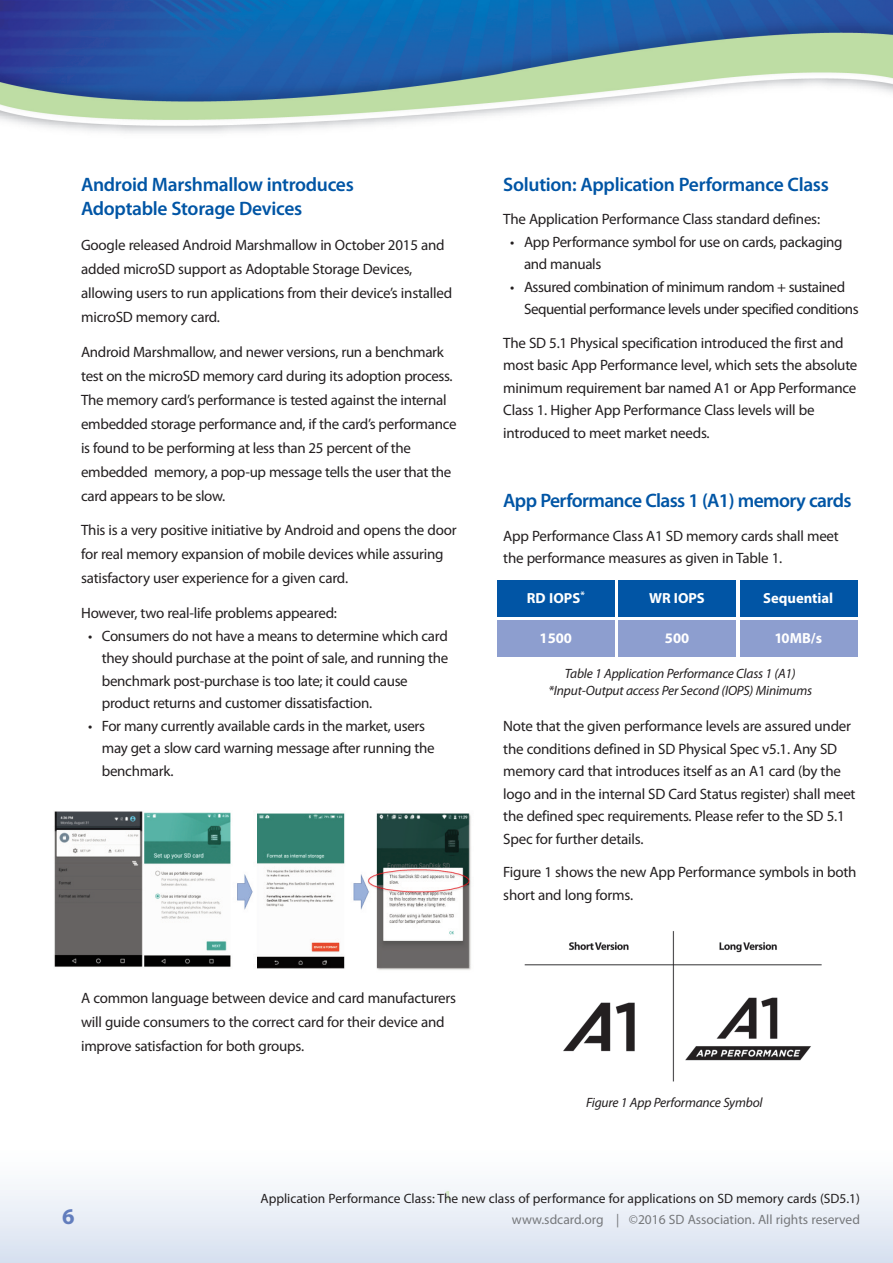
<style>
.page{position:relative;width:893px;height:1263px;background:#fff}
.page>*{position:absolute;margin:0;border:0;box-sizing:border-box;transform-origin:0 0}
.t1{font:700 22.5px "Myriad Pro";color:#627dbd}
.t2{font:600 19.5px/24px "Myriad Pro";letter-spacing:-.015em;color:#0155a5}
.t3{font:15px/22.5px "Myriad Pro";letter-spacing:-.015em;color:#231f20}
.t4{font:700 14.55px "Myriad Pro";color:#fff}
.t5{font:italic 13.5px/16.5px "Myriad Pro";letter-spacing:-.015em;color:#231f20;text-align:center}
.t6{font:13.5px "Myriad Pro";color:#231f20}
.t7{font:13.5px "Myriad Pro";color:#76787b}
</style>
<div class="page">
<img style="left:0;top:0;width:893px;height:1263px">
<div style="left:44px;top:804px;width:432px;height:173px;background:#fff"></div>
<img style="left:54px;top:811px;width:417px;height:159px">
<div style="left:497px;top:580px;width:362px;height:119px;background:#fff"></div>
<div style="left:497px;top:580px;width:118px;height:37px;background:#0155a5"></div>
<div style="left:497px;top:620px;width:118px;height:37px;background:#8d9ecf"></div>
<div style="left:619px;top:580px;width:117px;height:37px;background:#0155a5"></div>
<div style="left:619px;top:620px;width:117px;height:37px;background:#8d9ecf"></div>
<div style="left:740px;top:580px;width:117px;height:37px;background:#0155a5"></div>
<div style="left:740px;top:620px;width:117px;height:37px;background:#8d9ecf"></div>
<div style="left:491px;top:906px;width:369px;height:200px;background:#fff"></div>
<img style="left:524px;top:931px;width:298px;height:151px">
<h2 class="t2" style="left:81px;top:174px;width:274px">Android Marshmallow introduces<br>Adoptable Storage Devices</h2>
<p class="t3" style="left:81px;top:234px;width:372px;line-height:24px">Google released Android Marshmallow in October 2015 and added microSD support as Adoptable Storage Devices, allowing users to run applications from their device’s installed microSD memory card.</p>
<p class="t3" style="left:81px;top:341px;width:377px;line-height:24px">Android Marshmallow, and newer versions, run a benchmark test on the microSD memory card during its adoption process.<br>The memory card’s performance is tested against the internal embedded storage performance and, if the card’s performance is found to be performing at less than 25 percent of the embedded memory, a pop-up message tells the user that the card appears to be slow.</p>
<p class="t3" style="left:81px;top:520px;width:377px;line-height:24px">This is a very positive initiative by Android and opens the door for real memory expansion of mobile devices while assuring satisfactory user experience for a given card.</p>
<p class="t3" style="left:81px;top:603px;width:257px">However, two real-life problems appeared:</p>
<p class="t3" style="left:102px;top:626px;width:348px;text-indent:-14px">• Consumers do not have a means to determine which card they should purchase at the point of sale, and running the benchmark post-purchase is too late; it could cause product returns and customer dissatisfaction.</p>
<p class="t3" style="left:102px;top:716px;width:334px;text-indent:-14px">• For many currently available cards in the market, users may get a slow card warning message after running the benchmark.</p>
<p class="t3" style="left:81px;top:987px;width:377px;line-height:24px">A common language between device and card manufacturers will guide consumers to the correct card for their device and improve satisfaction for both groups.</p>
<h2 class="t2" style="left:503px;top:174px;width:327px">Solution: Application Performance Class</h2>
<p class="t3" style="left:503px;top:209px;width:318px">The Application Performance Class standard defines:</p>
<p class="t3" style="left:524px;top:232px;width:320px;text-indent:-14px">• App Performance symbol for use on cards, packaging and manuals</p>
<p class="t3" style="left:524px;top:277px;width:336px;text-indent:-14px">• Assured combination of minimum random + sustained<br>Sequential performance levels under specified conditions</p>
<p class="t3" style="left:503px;top:333px;width:356px">The SD 5.1 Physical specification introduced the first and most basic App Performance level, which sets the absolute minimum requirement bar named A1 or App Performance Class 1. Higher App Performance Class levels will be introduced to meet market needs.</p>
<h2 class="t2" style="left:503px;top:490px;width:350px">App Performance Class 1 (A1) memory cards</h2>
<p class="t3" style="left:503px;top:525px;width:337px">App Performance Class A1 SD memory cards shall meet the performance measures as given in Table 1.</p>
<p class="t4" style="left:527px;top:593px;width:59px">RD IOPS<sup>*</sup></p>
<p class="t4" style="left:540px;top:633px;width:34px">1500</p>
<p class="t4" style="left:763px;top:593px;width:68px">Sequent a</p>
<p class="t4" style="left:774px;top:633px;width:49px">10MB/s</p>
<p class="t5" style="left:549px;top:666px;width:265px">Table 1 Application Performance Class 1 (A1) *Input-Output access Per Second (IOPS) Minimums</p>
<p class="t4" style="left:649px;top:593px;width:57px">WR IOPS</p>
<p class="t4" style="left:665px;top:633px;width:26px">500</p>
<p class="t3" style="left:503px;top:716px;width:354px">Note that the given performance levels are assured under the conditions defined in SD Physical Spec v5.1. Any SD memory card that introduces itself as an A1 card (by the logo and in the internal SD Card Status register) shall meet the defined spec requirements. Please refer to the SD 5.1<br>Spec for further details.</p>
<p class="t3" style="left:503px;top:862px;width:355px">Figure 1 shows the new App Performance symbols in both short and long forms.</p>
<p class="t5" style="left:586px;top:1095px;width:178px">Figure 1 App Performance Symbol</p>
<h1 class="t1" style="left:62px;top:1208px;width:14px">6</h1>
<p class="t6" style="left:260px;top:1193px;width:601px">Application Performance Class: The new class of performance for applications on SD memory cards (SD5.1)</p>
<p class="t7" style="left:512px;top:1214px;width:350px">www.sdcard.org | ©2016 SD Association. All rights reserved</p>
</div>
